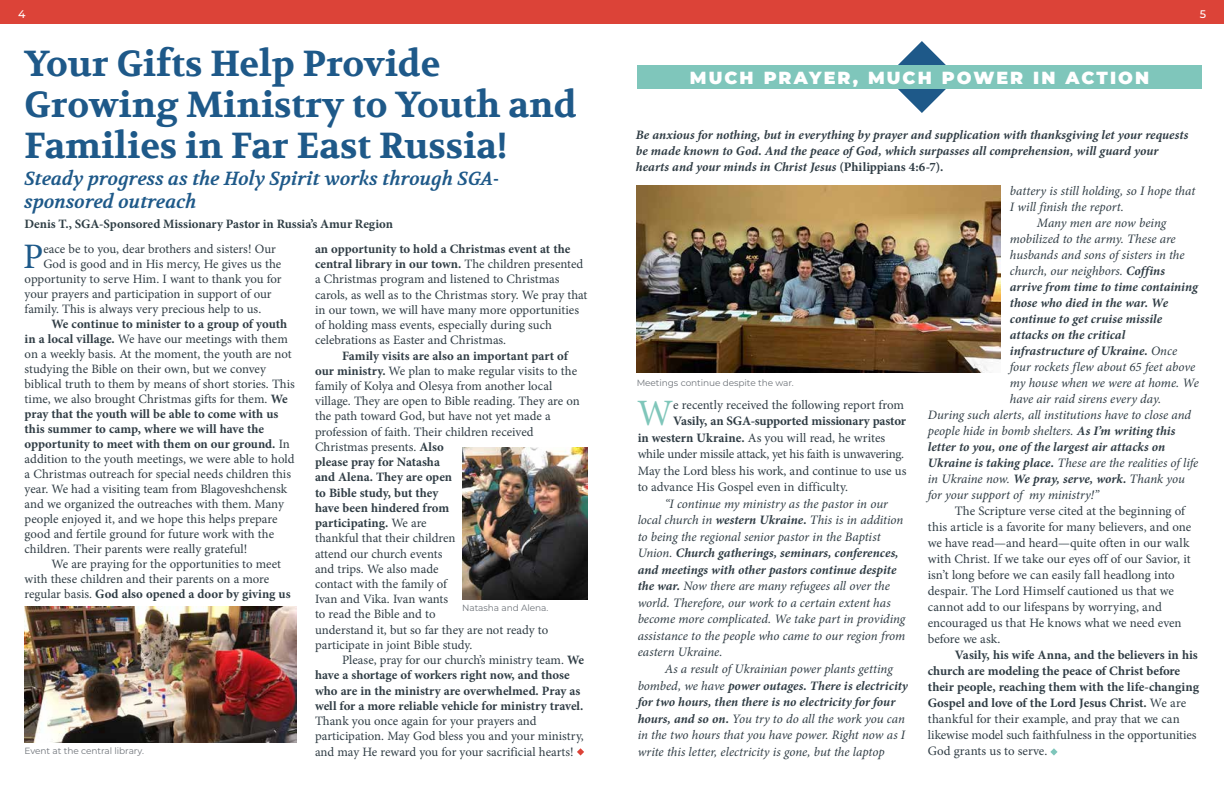
<style>
.page{position:relative;width:1224px;height:792px;background:#fff}
.page>*{position:absolute;margin:0;border:0;box-sizing:border-box;transform-origin:0 0}
.t1{font:37.2px "Minion Pro";color:#7fc6ba}
.t2{font:700 36px/41px "Volkhov";color:#1e5989}
.t3{font:35.9px "Minion Pro";color:#1e5a8a}
.t4{font:italic 700 19px/22.8px "Volkhov";color:#1e5989}
.t5{font:900 17.5px "Montserrat";letter-spacing:.12em;color:#fff}
.t6{font:italic 12.9px/16.5px "Minion Pro";letter-spacing:-.005em;color:#303d45}
.t7{font:12.9px/16px "Minion Pro";letter-spacing:-.005em;color:#303d45}
.t8{font:italic 700 12.9px/16px "Minion Pro";color:#303d45}
.t9{font:700 12.9px/16px "Minion Pro";color:#303d45}
.t10{font:12.8px/15.2px "Minion Pro";letter-spacing:-.005em;color:#303d45}
.t11{font:700 12.8px/15.2px "Minion Pro";color:#303d45}
.t12{font:700 12.8px "Minion Pro";color:#2f3e45}
.t13{font:500 11px "Montserrat";color:#fff}
.t14{font:9px "Montserrat";letter-spacing:-.01em;color:#6f747a}
.s1{font-weight:700}
.s2{font-weight:400}
.s3{font-style:normal}
</style>
<div class="page">
<div style="left:0;top:0;width:1224px;height:23px;background:#dc4338"></div>
<svg style="left:1050px;top:748px;width:8px;height:8px"></svg>
<img style="left:637px;top:185px;width:364px;height:188px">
<svg style="left:886px;top:41px;width:72px;height:72px"></svg>
<div style="left:637px;top:66px;width:565px;height:23px;background:#7fc6bb"></div>
<svg style="left:577px;top:748px;width:7px;height:8px"></svg>
<img style="left:25px;top:607px;width:272px;height:136px">
<img style="left:462px;top:447px;width:125px;height:152px">
<p class="t13" style="left:18px;top:6px;width:9px">4</p>
<p class="t13" style="left:1200px;top:6px;width:8px">5</p>
<h2 class="t2" style="left:24px;top:44px;width:554px">Your Gifts Help Provide<br>Growing Ministry to Youth and<br>Families in Far East Russia!</h2>
<h3 class="t4" style="left:24px;top:168px;width:477px">Steady progress as the Holy Spirit works through SGA&shy;sponsored outreach</h3>
<p class="t12" style="left:24px;top:214px;width:370px">Denis T., SGA-Sponsored Missionary Pastor in Russia’s Amur Region</p>
<h3 class="t3" style="left:23px;top:232px;width:22px">P</h3>
<p class="t10" style="left:43px;top:241px;width:234px">eace be to you, dear brothers and sisters! Our</p>
<p class="t10" style="left:43px;top:256px;width:239px">God is good and in His mercy, He gives us the</p>
<p class="t10" style="left:25px;top:271px;width:259px">opportunity to serve Him. I want to thank you for</p>
<p class="t10" style="left:25px;top:286px;width:249px">your prayers and participation in support of our</p>
<p class="t10" style="left:25px;top:301px;width:238px">family. This is always very precious help to us.</p>
<p class="t10" style="left:25px;top:316px;width:272px;text-indent:27px"><span class="s1">We continue to minister to a group of youth in a local village.</span> We have our meetings with them on a weekly basis. At the moment, the youth are not studying the Bible on their own, but we convey biblical truth to them by means of short stories. This time, we also brought Christmas gifts for them. <span class="s1">We pray that the youth will be able to come with us this summer to camp, where we will have the opportunity to meet with them on our ground.</span> In addition to the youth meetings, we were able to hold a Christmas outreach for special needs children this year. We had a visiting team from Blagoveshchensk and we organized the outreaches with them. Many people enjoyed it, and we hope this helps prepare good and fertile ground for future work with the children. Their parents were really grateful!</p>
<p class="t10" style="left:25px;top:556px;width:267px;text-indent:27px">We are praying for the opportunities to meet with these children and their parents on a more regular basis. <span class="s1">God also opened a door by giving us</span></p>
<p class="t14" style="left:25px;top:745px;width:121px">Event at the central library.</p>
<p class="t10" style="left:315px;top:241px;width:274px"><span class="s1">an opportunity to hold a Christmas event at the central library in our town.</span> The children presented a Christmas program and listened to Christmas carols, as well as to the Christmas story. We pray that in our town, we will have many more opportunities of holding mass events, especially during such celebrations as Easter and Christmas.</p>
<p class="t10" style="left:315px;top:348px;width:266px;text-indent:27px"><span class="s1">Family visits are also an important part of our ministry.</span> We plan to make regular visits to the family of Kolya and Olesya from another local village. They are open to Bible reading. They are on the path toward God, but have not yet made a profession of faith. Their children received<br>Christmas presents. <span class="s1">Also<br>please pray for Natasha<br>and Alena. They are open<br>to Bible study, but they<br>have been hindered from<br>participating.</span> We are<br>thankful that their children<br>attend our church events<br>and trips. We also made<br>contact with the family of<br>Ivan and Vika. Ivan wants<br>to read the Bible and to<br>understand it, but so far they are not ready to participate in joint Bible study.</p>
<p class="t11" style="left:315px;top:652px;width:271px;text-indent:27px"><span class="s2">Please, pray for our church’s ministry team.</span> We have a shortage of workers right now, and those who are in the ministry are overwhelmed. Pray as well for a more reliable vehicle for ministry travel.</p>
<p class="t10" style="left:315px;top:713px;width:270px">Thank you once again for your prayers and participation. May God bless you and your ministry, and may He reward you for your sacrificial hearts!</p>
<p class="t14" style="left:462px;top:601px;width:88px">Natasha and Alena.</p>
<h3 class="t5" style="left:690px;top:65px;width:461px">MUCH PRAYER, MUCH POWER IN ACTION</h3>
<p class="t8" style="left:636px;top:126px;width:554px">Be anxious for nothing, but in everything by prayer and supplication with thanksgiving let your requests be made known to God. And the peace of God, which surpasses all comprehension, will guard your hearts and your minds in Christ Jesus <span class="s3">(Philippians 4:6-7).</span></p>
<p class="t14" style="left:637px;top:377px;width:159px">Meetings continue despite the war.</p>
<h1 class="t1" style="left:637px;top:389px;width:38px">W</h1>
<p class="t7" style="left:673px;top:397px;width:232px">e recently received the following report from</p>
<p class="t7" style="left:638px;top:413px;width:270px;line-height:16.5px;text-indent:36px"><span class="s1">Vasily, an SGA-supported missionary pastor in western Ukraine.</span> As you will read, he writes while under missile attack, yet his faith is unwavering.<br>May the Lord bless his work, and continue to use us to advance His Gospel even in difficulty.</p>
<p class="t6" style="left:638px;top:495px;width:269px;text-indent:27px">“I continue my ministry as the pastor in our local church in <span class="s1">western Ukraine.</span> This is in addition to being the regional senior pastor in the Baptist Union. <span class="s1">Church gatherings, seminars, conferences, and meetings with other pastors continue despite the war.</span> Now there are many refugees all over the world. Therefore, our work to a certain extent has become more complicated. We take part in providing assistance to the people who came to our region from eastern Ukraine.</p>
<p class="t6" style="left:638px;top:661px;width:272px;text-indent:27px">As a result of Ukrainian power plants getting bombed, we have <span class="s1">power outages. There is electricity for two hours, then there is no electricity for four hours, and so on.</span> You try to do all the work you can in the two hours that you have power. Right now as I write this letter, electricity is gone, but the laptop</p>
<p class="t6" style="left:1010px;top:182px;width:187px">battery is still holding, so I hope that</p>
<p class="t6" style="left:1010px;top:198px;width:115px">I will finish the report.</p>
<p class="t6" style="left:1037px;top:214px;width:131px">Many men are now being</p>
<p class="t6" style="left:1010px;top:230px;width:167px">mobilized to the army. These are</p>
<p class="t6" style="left:1010px;top:246px;width:176px">husbands and sons of sisters in the</p>
<p class="t6" style="left:1010px;top:262px;width:157px">church, our neighbors. <span class="s1">Coffins</span></p>
<p class="t8" style="left:1010px;top:279px;width:189px">arrive from time to time containing</p>
<p class="t8" style="left:1010px;top:295px;width:160px">those who died in the war. We</p>
<p class="t8" style="left:1010px;top:311px;width:154px">continue to get cruise missile</p>
<p class="t8" style="left:1010px;top:327px;width:117px">attacks on the critical</p>
<p class="t8" style="left:1010px;top:343px;width:169px">infrastructure of Ukraine. <span class="s2">Once</span></p>
<p class="t6" style="left:1010px;top:359px;width:187px">four rockets flew about 65 feet above</p>
<p class="t6" style="left:1010px;top:375px;width:191px">my house when we were at home. We</p>
<p class="t6" style="left:1010px;top:391px;width:153px">have air raid sirens every day.</p>
<p class="t6" style="left:928px;top:407px;width:265px">During such alerts, all institutions have to close and</p>
<p class="t6" style="left:928px;top:423px;width:249px">people hide in bomb shelters. <span class="s1">As I’m writing this</span></p>
<p class="t8" style="left:928px;top:439px;width:239px">letter to you, one of the largest air attacks on</p>
<p class="t6" style="left:928px;top:455px;width:272px"><span class="s1">Ukraine is taking place.</span> These are the realities of life</p>
<p class="t6" style="left:928px;top:471px;width:259px">in Ukraine now. <span class="s1">We pray, serve, work.</span> Thank you</p>
<p class="t6" style="left:928px;top:487px;width:173px">for your support of my ministry!”</p>
<p class="t7" style="left:928px;top:503px;width:265px;text-indent:27px">The Scripture verse cited at the beginning of this article is a favorite for many believers, and one we have read—and heard—quite often in our walk with Christ. If we take our eyes off of our Savior, it isn’t long before we can easily fall headlong into despair. The Lord Himself cautioned us that we cannot add to our lifespans by worrying, and encouraged us that He knows what we need even before we ask.</p>
<p class="t9" style="left:928px;top:647px;width:273px;text-indent:27px">Vasily, his wife Anna, and the believers in his church are modeling the peace of Christ before their people, reaching them with the life-changing Gospel and love of the Lord Jesus Christ. <span class="s2">We are thankful for their example, and pray that we can likewise model such faithfulness in the opportunities God grants us to serve.</span></p>
</div>
